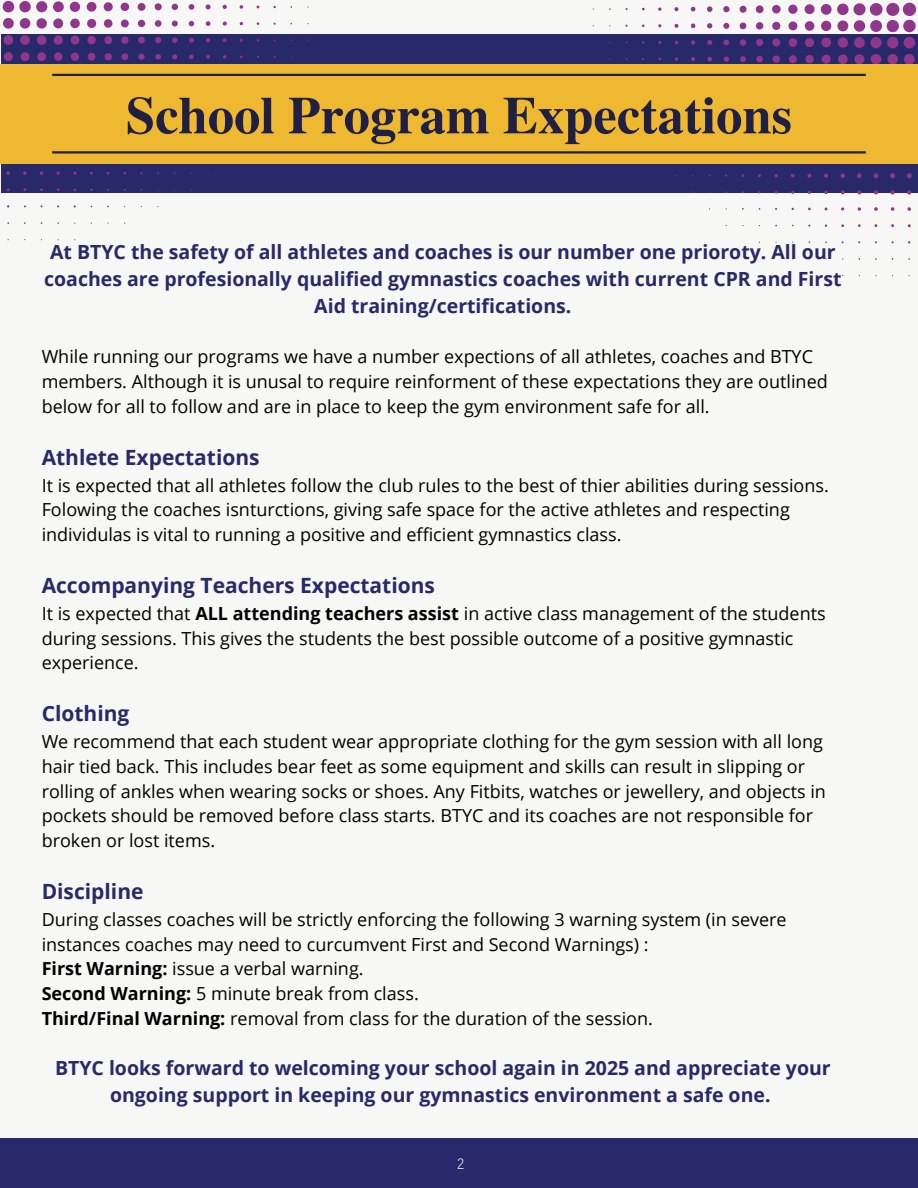
<style>
.page{position:relative;width:918px;height:1188px;background:#f7f7f5}
.page>*{position:absolute;margin:0;border:0;box-sizing:border-box;transform-origin:0 0}
.t1{font:700 52.65px "Te X Gyre Termes";color:#202045}
.t2{font:700 21px "Open Sans";color:#28296a}
.t3{font:700 19.5px/27px "Open Sans";color:#28296a;text-align:center}
.t4{font:18px/24.8px "Open Sans";color:#000}
.t5{font:300 15.15px "MADE Evolve Sans";color:#f4f1e4}
.s1{font-weight:700}
</style>
<div class="page">
<div style="left:1px;top:34px;width:917px;height:159px;background:#28296a"></div>
<svg style="left:788px;top:5px;width:10px;height:9px"></svg>
<svg style="left:788px;top:21px;width:9px;height:9px"></svg>
<svg style="left:804px;top:2px;width:113px;height:62px"></svg>
<svg style="left:772px;top:5px;width:9px;height:9px"></svg>
<svg style="left:788px;top:38px;width:9px;height:9px"></svg>
<svg style="left:772px;top:22px;width:8px;height:8px"></svg>
<svg style="left:789px;top:55px;width:8px;height:8px"></svg>
<svg style="left:772px;top:38px;width:8px;height:8px"></svg>
<svg style="left:756px;top:5px;width:8px;height:8px"></svg>
<svg style="left:756px;top:22px;width:8px;height:8px"></svg>
<svg style="left:773px;top:55px;width:7px;height:8px"></svg>
<svg style="left:756px;top:39px;width:7px;height:7px"></svg>
<svg style="left:740px;top:6px;width:7px;height:7px"></svg>
<svg style="left:740px;top:22px;width:6px;height:7px"></svg>
<svg style="left:756px;top:56px;width:7px;height:6px"></svg>
<svg style="left:740px;top:39px;width:6px;height:7px"></svg>
<svg style="left:723px;top:6px;width:7px;height:6px"></svg>
<svg style="left:723px;top:23px;width:6px;height:6px"></svg>
<svg style="left:740px;top:56px;width:6px;height:6px"></svg>
<svg style="left:723px;top:40px;width:6px;height:5px"></svg>
<svg style="left:707px;top:6px;width:6px;height:6px"></svg>
<svg style="left:724px;top:56px;width:5px;height:6px"></svg>
<svg style="left:707px;top:23px;width:5px;height:5px"></svg>
<svg style="left:907px;top:173px;width:5px;height:5px"></svg>
<svg style="left:707px;top:40px;width:5px;height:5px"></svg>
<svg style="left:890px;top:173px;width:5px;height:5px"></svg>
<svg style="left:874px;top:173px;width:4px;height:5px"></svg>
<svg style="left:691px;top:7px;width:4px;height:5px"></svg>
<svg style="left:857px;top:173px;width:5px;height:5px"></svg>
<svg style="left:707px;top:57px;width:5px;height:5px"></svg>
<svg style="left:691px;top:24px;width:4px;height:4px"></svg>
<svg style="left:840px;top:173px;width:5px;height:5px"></svg>
<svg style="left:824px;top:173px;width:4px;height:5px"></svg>
<svg style="left:874px;top:190px;width:4px;height:4px"></svg>
<svg style="left:890px;top:190px;width:5px;height:5px"></svg>
<svg style="left:691px;top:40px;width:4px;height:5px"></svg>
<svg style="left:907px;top:190px;width:4px;height:5px"></svg>
<svg style="left:691px;top:57px;width:4px;height:4px"></svg>
<svg style="left:807px;top:174px;width:4px;height:4px"></svg>
<svg style="left:674px;top:7px;width:4px;height:4px"></svg>
<svg style="left:857px;top:190px;width:4px;height:4px"></svg>
<svg style="left:674px;top:24px;width:5px;height:4px"></svg>
<svg style="left:841px;top:190px;width:4px;height:4px"></svg>
<svg style="left:791px;top:174px;width:4px;height:4px"></svg>
<svg style="left:874px;top:207px;width:4px;height:4px"></svg>
<svg style="left:824px;top:191px;width:4px;height:3px"></svg>
<svg style="left:907px;top:207px;width:4px;height:4px"></svg>
<svg style="left:891px;top:207px;width:3px;height:4px"></svg>
<svg style="left:858px;top:207px;width:3px;height:4px"></svg>
<svg style="left:675px;top:57px;width:3px;height:4px"></svg>
<svg style="left:658px;top:8px;width:4px;height:3px"></svg>
<svg style="left:841px;top:207px;width:3px;height:4px"></svg>
<svg style="left:3px;top:0;width:44px;height:29px"></svg>
<svg style="left:3px;top:35px;width:11px;height:10px"></svg>
<svg style="left:20px;top:35px;width:10px;height:10px"></svg>
<svg style="left:87px;top:2px;width:9px;height:10px"></svg>
<svg style="left:53px;top:1px;width:27px;height:28px"></svg>
<svg style="left:37px;top:35px;width:10px;height:10px"></svg>
<svg style="left:54px;top:35px;width:9px;height:10px"></svg>
<svg style="left:103px;top:2px;width:10px;height:9px"></svg>
<svg style="left:87px;top:19px;width:10px;height:9px"></svg>
<svg style="left:4px;top:52px;width:9px;height:10px"></svg>
<svg style="left:20px;top:52px;width:10px;height:10px"></svg>
<svg style="left:70px;top:36px;width:9px;height:9px"></svg>
<svg style="left:37px;top:52px;width:9px;height:10px"></svg>
<svg style="left:104px;top:19px;width:9px;height:9px"></svg>
<svg style="left:54px;top:52px;width:9px;height:9px"></svg>
<svg style="left:121px;top:2px;width:8px;height:9px"></svg>
<svg style="left:87px;top:36px;width:9px;height:9px"></svg>
<svg style="left:71px;top:53px;width:8px;height:8px"></svg>
<svg style="left:104px;top:36px;width:8px;height:8px"></svg>
<svg style="left:121px;top:20px;width:8px;height:8px"></svg>
<svg style="left:87px;top:53px;width:8px;height:8px"></svg>
<svg style="left:138px;top:3px;width:7px;height:8px"></svg>
<svg style="left:121px;top:36px;width:8px;height:8px"></svg>
<svg style="left:138px;top:20px;width:8px;height:7px"></svg>
<svg style="left:105px;top:53px;width:7px;height:7px"></svg>
<svg style="left:155px;top:3px;width:7px;height:7px"></svg>
<div style="left:121px;top:53px;width:8px;height:7px;background:#90368b;border-radius:50%"></div>
<div style="left:138px;top:36px;width:7px;height:8px;background:#90368b;border-radius:3px"></div>
<svg style="left:155px;top:20px;width:6px;height:7px"></svg>
<svg style="left:172px;top:4px;width:6px;height:6px"></svg>
<svg style="left:138px;top:54px;width:7px;height:6px"></svg>
<svg style="left:155px;top:37px;width:6px;height:6px"></svg>
<svg style="left:171px;top:20px;width:7px;height:7px"></svg>
<svg style="left:155px;top:54px;width:6px;height:6px"></svg>
<svg style="left:189px;top:4px;width:5px;height:6px"></svg>
<svg style="left:172px;top:37px;width:6px;height:6px"></svg>
<svg style="left:189px;top:21px;width:5px;height:5px"></svg>
<svg style="left:172px;top:54px;width:5px;height:5px"></svg>
<svg style="left:206px;top:4px;width:5px;height:6px"></svg>
<svg style="left:189px;top:38px;width:5px;height:5px"></svg>
<svg style="left:206px;top:21px;width:4px;height:5px"></svg>
<svg style="left:189px;top:54px;width:5px;height:5px"></svg>
<svg style="left:222px;top:5px;width:5px;height:4px"></svg>
<svg style="left:206px;top:38px;width:4px;height:4px"></svg>
<svg style="left:223px;top:22px;width:4px;height:4px"></svg>
<svg style="left:206px;top:55px;width:4px;height:4px"></svg>
<svg style="left:223px;top:38px;width:4px;height:4px"></svg>
<svg style="left:23px;top:171px;width:4px;height:4px"></svg>
<svg style="left:40px;top:171px;width:3px;height:4px"></svg>
<svg style="left:7px;top:171px;width:3px;height:4px"></svg>
<svg style="left:240px;top:5px;width:3px;height:4px"></svg>
<div style="left:0;top:64px;width:918px;height:100px;background:#eeb830"></div>
<hr style="left:52px;top:151px;width:814px;height:3px;background:#202045">
<hr style="left:52px;top:74px;width:814px;height:2px;background:#202045">
<div style="left:0;top:1138px;width:918px;height:50px;background:#28296a"></div>
<p class="t1" style="left:126px;top:74px;width:668px">School Program Expectations</p>
<p class="t3" style="left:44px;top:238px;width:799px">At BTYC the safety of all athletes and coaches is our number one prioroty. All our coaches are profesionally qualified gymnastics coaches with current CPR and First<br>Aid training/certifications.</p>
<p class="t4" style="left:42px;top:344px;width:788px">While running our programs we have a number expections of all athletes, coaches and BTYC members. Although it is unusal to require reinforment of these expectations they are outlined below for all to follow and are in place to keep the gym environment safe for all.</p>
<p class="t2" style="left:42px;top:442px;width:220px">Athlete Expectations</p>
<h1 class="t4" style="left:42px;top:472px;width:789px">It is expected that all athletes follow the club rules to the best of thier abilities during sessions.<br>Folowing the coaches isnturctions, giving safe space for the active athletes and respecting individulas is vital to running a positive and efficient gymnastics class.</h1>
<p class="t2" style="left:42px;top:570px;width:395px">Accompanying Teachers Expectations</p>
<h2 class="t4" style="left:42px;top:600px;width:786px">It is expected that <span class="s1">ALL attending teachers assist</span> in active class management of the students during sessions. This gives the students the best possible outcome of a positive gymnastic experience.</h2>
<p class="t2" style="left:42px;top:699px;width:89px">Clothing</p>
<p class="t4" style="left:42px;top:729px;width:786px">We recommend that each student wear appropriate clothing for the gym session with all long hair tied back. This includes bear feet as some equipment and skills can result in slipping or rolling of ankles when wearing socks or shoes. Any Fitbits, watches or jewellery, and objects in pockets should be removed before class starts. BTYC and its coaches are not responsible for broken or lost items.</p>
<p class="t2" style="left:42px;top:876px;width:103px">Discipline</p>
<p class="t4" style="left:42px;top:906px;width:747px">During classes coaches will be strictly enforcing the following 3 warning system (in severe instances coaches may need to curcumvent First and Second Warnings) :</p>
<p class="t4" style="left:42px;top:956px;width:323px"><span class="s1">First Warning:</span> issue a verbal warning.</p>
<p class="t4" style="left:42px;top:981px;width:379px"><span class="s1">Second Warning:</span> 5 minute break from class.</p>
<p class="t4" style="left:42px;top:1005px;width:613px"><span class="s1">Third/Final Warning:</span> removal from class for the duration of the session.</p>
<p class="t3" style="left:55px;top:1054px;width:777px">BTYC looks forward to welcoming your school again in 2025 and appreciate your ongoing support in keeping our gymnastics environment a safe one.</p>
<p class="t5" style="left:457px;top:1155px;width:9px">2</p>
</div>
